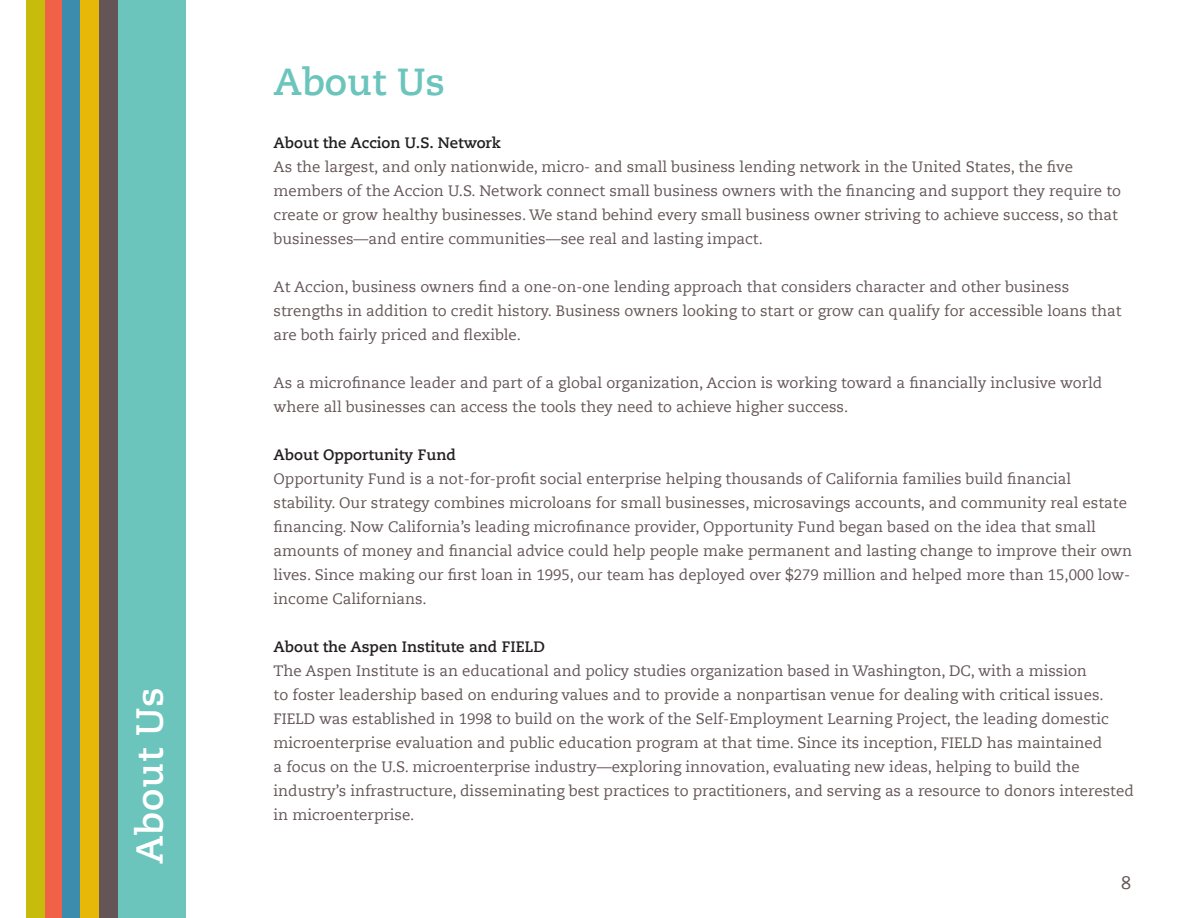
<style>
.page{position:relative;width:1188px;height:918px;background:#fff}
.page>*{position:absolute;margin:0;border:0;box-sizing:border-box;transform-origin:0 0}
.Body{font:700 37.5px "Caecilia Com 75";color:#6bc5bd}
.t1{font:700 37.5px "Caecilia Com 75";letter-spacing:.02em;color:#fff}
.t2{font:18px "Caecilia Com 55 Roman";color:#645556}
.Paragraph_Style_1{font:15px/24px "Caecilia Com 55 Roman";color:#645556}
.Paragraph_Style_1-2{font:700 15px "Caecilia Com 75";color:#231f20}
</style>
<div class="page">
<div style="left:117px;top:0;width:69px;height:918px;background:#6bc5bd"></div>
<div style="left:45px;top:0;width:18px;height:918px;background:#f16147"></div>
<div style="left:27px;top:0;width:18px;height:918px;background:#c7bb0c"></div>
<div style="left:99px;top:0;width:18px;height:918px;background:#645556"></div>
<div style="left:63px;top:0;width:18px;height:918px;background:#3c8cad"></div>
<div style="left:81px;top:0;width:18px;height:918px;background:#e8b809"></div>
<p class="t1" style="left:124px;top:864px;width:178px;rotate:-90deg">About Us</p>
<p class="Body" style="left:274px;top:56px;width:173px">About Us</p>
<p class="Paragraph_Style_1-2" style="left:274px;top:132px;width:229px">About the Accion U.S. Network</p>
<p class="Paragraph_Style_1" style="left:274px;top:154px;width:849px">As the largest, and only nationwide, micro- and small business lending network in the United States, the five members of the Accion U.S. Network connect small business owners with the financing and support they require to create or grow healthy businesses. We stand behind every small business owner striving to achieve success, so that businesses—and entire communities—see real and lasting impact.</p>
<p class="Paragraph_Style_1" style="left:274px;top:274px;width:849px">At Accion, business owners find a one-on-one lending approach that considers character and other business strengths in addition to credit history. Business owners looking to start or grow can qualify for accessible loans that are both fairly priced and flexible.</p>
<p class="Paragraph_Style_1" style="left:274px;top:370px;width:830px">As a microfinance leader and part of a global organization, Accion is working toward a financially inclusive world where all businesses can access the tools they need to achieve higher success.</p>
<p class="Paragraph_Style_1-2" style="left:274px;top:444px;width:184px">About Opportunity Fund</p>
<p class="Paragraph_Style_1" style="left:274px;top:466px;width:860px">Opportunity Fund is a not-for-profit social enterprise helping thousands of California families build financial stability. Our strategy combines microloans for small businesses, microsavings accounts, and community real estate financing. Now California’s leading microfinance provider, Opportunity Fund began based on the idea that small amounts of money and financial advice could help people make permanent and lasting change to improve their own lives. Since making our first loan in 1995, our team has deployed over $279 million and helped more than 15,000 low&shy;income Californians.</p>
<p class="Paragraph_Style_1-2" style="left:274px;top:636px;width:273px">About the Aspen Institute and FIELD</p>
<p class="Paragraph_Style_1" style="left:274px;top:658px;width:862px">The Aspen Institute is an educational and policy studies organization based in Washington, DC, with a mission<br>to foster leadership based on enduring values and to provide a nonpartisan venue for dealing with critical issues.<br>FIELD was established in 1998 to build on the work of the Self-Employment Learning Project, the leading domestic microenterprise evaluation and public education program at that time. Since its inception, FIELD has maintained<br>a focus on the U.S. microenterprise industry—exploring innovation, evaluating new ideas, helping to build the industry’s infrastructure, disseminating best practices to practitioners, and serving as a resource to donors interested in microenterprise.</p>
<p class="t2" style="left:1121px;top:870px;width:12px">8</p>
</div>
